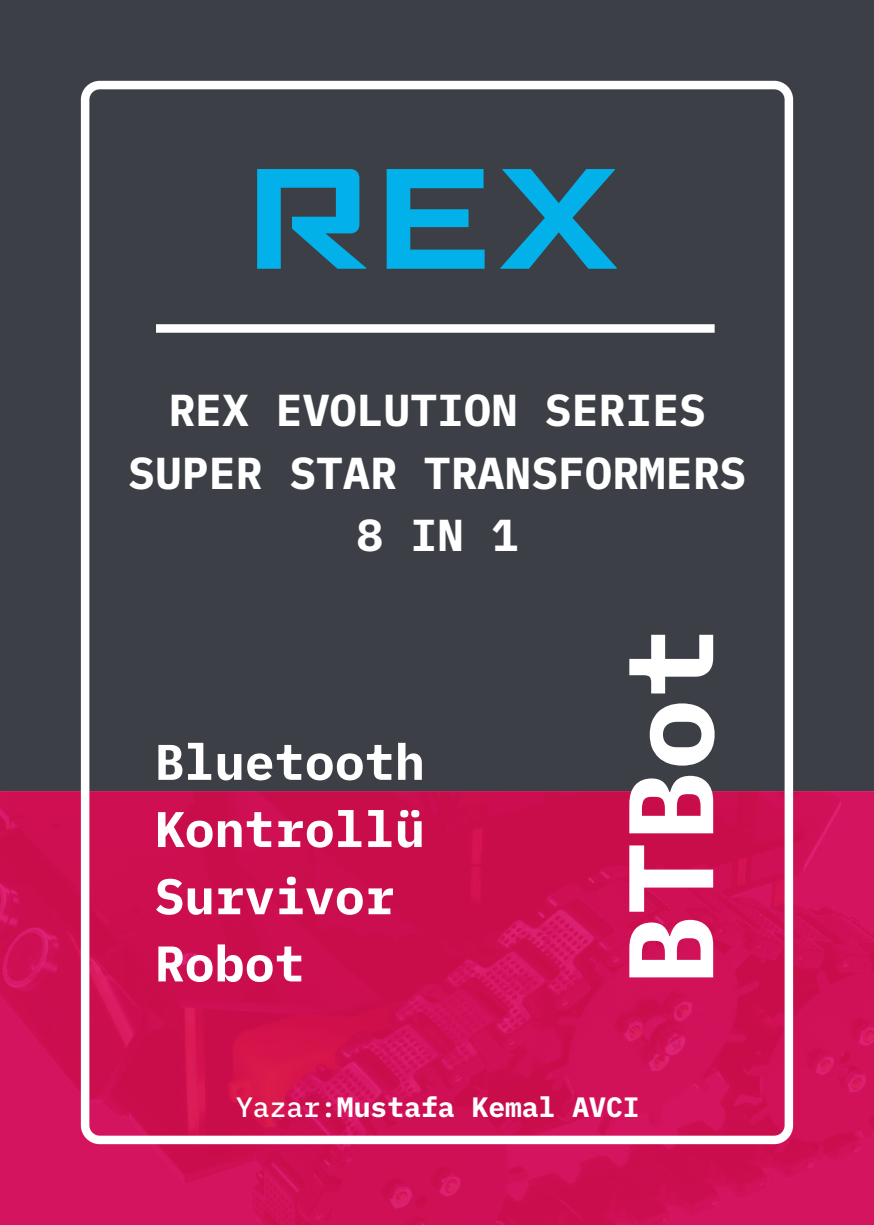
<style>
.page{position:relative;width:874px;height:1225px;background:#fff}
.page>*{position:absolute;margin:0;border:0;box-sizing:border-box;transform-origin:0 0}
.t1{font:700 120px "IBM Plex Mono";color:#fff}
.t2{font:700 50px/67.2px "IBM Plex Mono";color:#fff}
.t3{font:700 44.8px/62.4px "IBM Plex Mono";color:#fff;text-align:center}
.t4{font:700 28px "IBM Plex Mono";color:#fff}
.s1{font-weight:500}
</style>
<div class="page">
<div style="left:0;top:0;width:873px;height:792px;background:#3c4046"></div>
<img style="left:0;top:792px;width:873px;height:433px">
<div style="left:81px;top:81px;width:711px;height:1063px;border:9px solid #fff;border-radius:15px"></div>
<div style="left:156px;top:324px;width:558px;height:9px;background:#fff"></div>
<svg style="left:257px;top:169px;width:359px;height:100px"></svg>
<p class="t3" style="left:128px;top:382px;width:619px">REX EVOLUTION SERIES<br>SUPER STAR TRANSFORMERS<br>8 IN 1</p>
<p class="t2" style="left:154px;top:732px;width:271px">Bluetooth<br>Kontrollü<br>Survivor<br>Robot</p>
<h1 class="t1" style="left:619px;top:986px;width:362px;rotate:-90deg">BTBot</h1>
<p class="t4" style="left:236px;top:1095px;width:405px"><span class="s1">Yazar:</span>Mustafa Kemal AVCI</p>
</div>
